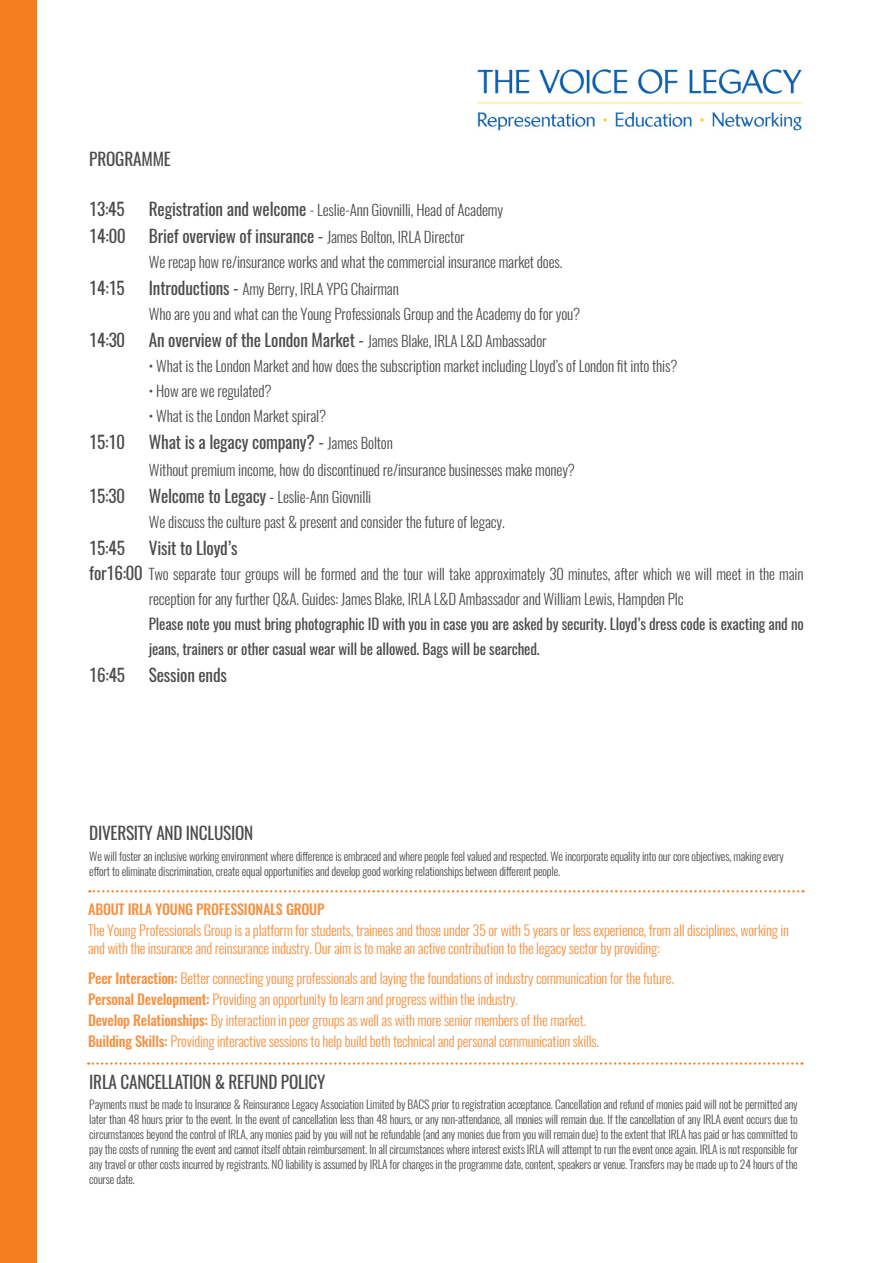
<style>
.page{position:relative;width:893px;height:1263px;background:#fff}
.page>*{position:absolute;margin:0;border:0;box-sizing:border-box;transform-origin:0 0}
.t1{font:17.25px "Oswald";letter-spacing:-.01em;color:#4b4c4d}
.t2{font:300 15px/25px "Oswald";letter-spacing:-.01em;color:#4b4c4d}
.t3{font:15px/25px "Oswald";letter-spacing:-.01em;color:#4b4c4d}
.t4{font:300 14.25px/18px "Oswald";letter-spacing:-.015em;color:#f79142}
.t5{font:500 14.25px "Oswald";letter-spacing:-.015em;color:#f79142}
.t6{font:300 11.55px/15px "Oswald";letter-spacing:-.015em;color:#4b4c4d}
.s1{font-weight:400;font-size:17.25px}
.s2{font-weight:300;font-size:15px}
.s3{font-weight:400}
.s4{font-weight:500}
</style>
<div class="page">
<div style="left:0;top:0;width:36px;height:1263px;background:#f57e20"></div>
<svg style="left:88px;top:1062px;width:714px;height:3px"></svg>
<svg style="left:89px;top:890px;width:714px;height:2px"></svg>
<img style="left:477px;top:69px;width:325px;height:62px">
<p class="t1" style="left:89px;top:147px;width:83px">PROGRAMME</p>
<p class="t1" style="left:89px;top:197px;width:37px">13:45</p>
<p class="t2" style="left:149px;top:197px;width:356px"><span class="s1">Registration and welcome</span> - Leslie-Ann Giovnilli, Head of Academy</p>
<p class="t1" style="left:89px;top:224px;width:38px">14:00</p>
<p class="t1" style="left:149px;top:224px;width:317px">Brief overview of insurance - <span class="s2">James Bolton, IRLA Director</span></p>
<p class="t2" style="left:149px;top:249px;width:415px">We recap how re/insurance works and what the commercial insurance market does.</p>
<p class="t1" style="left:89px;top:276px;width:37px">14:15</p>
<p class="t2" style="left:149px;top:276px;width:251px"><span class="s1">Introductions -</span> Amy Berry, IRLA YPG Chairman</p>
<p class="t2" style="left:149px;top:301px;width:433px">Who are you and what can the Young Professionals Group and the Academy do for you?</p>
<p class="t1" style="left:89px;top:328px;width:37px">14:30</p>
<p class="t1" style="left:149px;top:328px;width:399px">An overview of the London Market - <span class="s2">James Blake, IRLA L&amp;D Ambassador</span></p>
<p class="t2" style="left:149px;top:353px;width:530px">• What is the London Market and how does the subscription market including Lloyd’s of London fit into this?</p>
<p class="t2" style="left:149px;top:379px;width:124px">• How are we regulated?</p>
<p class="t2" style="left:149px;top:404px;width:179px">• What is the London Market spiral?</p>
<p class="t1" style="left:89px;top:430px;width:37px">15:10</p>
<p class="t1" style="left:149px;top:430px;width:246px">What is a legacy company? - <span class="s2">James Bolton</span></p>
<p class="t2" style="left:149px;top:458px;width:428px">Without premium income, how do discontinued re/insurance businesses make money?</p>
<p class="t1" style="left:89px;top:484px;width:37px">15:30</p>
<p class="t2" style="left:149px;top:485px;width:224px"><span class="s1">Welcome to Legacy</span> <span class="s3">-</span> Leslie-Ann Giovnilli</p>
<p class="t2" style="left:149px;top:510px;width:357px">We discuss the culture past &amp; present and consider the future of legacy.</p>
<p class="t1" style="left:89px;top:536px;width:37px">15:45</p>
<p class="t1" style="left:149px;top:536px;width:90px">Visit to Lloyd’s</p>
<p class="t2" style="left:149px;top:562px;width:656px;text-indent:-60px"><span class="s1">for16:00</span> Two separate tour groups will be formed and the tour will take approximately 30 minutes, after which we will meet in the main reception for any further Q&amp;A. Guides: James Blake, IRLA L&amp;D Ambassador and William Lewis, Hampden Plc</p>
<p class="t3" style="left:149px;top:612px;width:656px">Please note you must bring photographic ID with you in case you are asked by security. Lloyd’s dress code is exacting and no jeans, trainers or other casual wear will be allowed. Bags will be searched.</p>
<p class="t1" style="left:89px;top:663px;width:37px">16:45</p>
<p class="t1" style="left:149px;top:663px;width:80px">Session ends</p>
<p class="t1" style="left:89px;top:820px;width:165px">DIVERSITY AND INCLUSION</p>
<p class="t6" style="left:89px;top:848px;width:696px">We will foster an inclusive working environment where difference is embraced and where people feel valued and respected. We incorporate equality into our core objectives, making every effort to eliminate discrimination, create equal opportunities and develop good working relationships between different people.</p>
<p class="t5" style="left:88px;top:899px;width:238px">ABOUT IRLA YOUNG PROFESSIONALS GROUP</p>
<p class="t4" style="left:88px;top:921px;width:702px">The Young Professionals Group is a platform for students, trainees and those under 35 or with 5 years or less experience, from all disciplines, working in and with the insurance and reinsurance industry. Our aim is to make an active contribution to the legacy sector by providing:</p>
<p class="t4" style="left:88px;top:969px;width:587px"><span class="s4">Peer Interaction:</span> Better connecting young professionals and laying the foundations of industry communication for the future.</p>
<p class="t4" style="left:88px;top:990px;width:431px"><span class="s4">Personal Development:</span> Providing an opportunity to learn and progress within the industry.</p>
<p class="t4" style="left:88px;top:1011px;width:499px"><span class="s4">Develop Relationships:</span> By interaction in peer groups as well as with more senior members of the market.</p>
<p class="t4" style="left:88px;top:1032px;width:512px"><span class="s4">Building Skills:</span> Providing interactive sessions to help build both technical and personal communication skills.</p>
<p class="t1" style="left:89px;top:1070px;width:238px">IRLA CANCELLATION &amp; REFUND POLICY</p>
<p class="t6" style="left:89px;top:1096px;width:710px;text-align:justify">Payments must be made to Insurance &amp; Reinsurance Legacy Association Limited by BACS prior to registration acceptance. Cancellation and refund of monies paid will not be permitted any later than 48 hours prior to the event. In the event of cancellation less than 48 hours, or any non-attendance, all monies will remain due. If the cancellation of any IRLA event occurs due to circumstances beyond the control of IRLA, any monies paid by you will not be refundable (and any monies due from you will remain due) to the extent that IRLA has paid or has committed to pay the costs of running the event and cannot itself obtain reimbursement. In all circumstances where interest exists IRLA will attempt to run the event once again. IRLA is not responsible for any travel or other costs incurred by registrants. NO liability is assumed by IRLA for changes in the programme date, content, speakers or venue. Transfers may be made up to 24 hours of the course date.</p>
</div>
